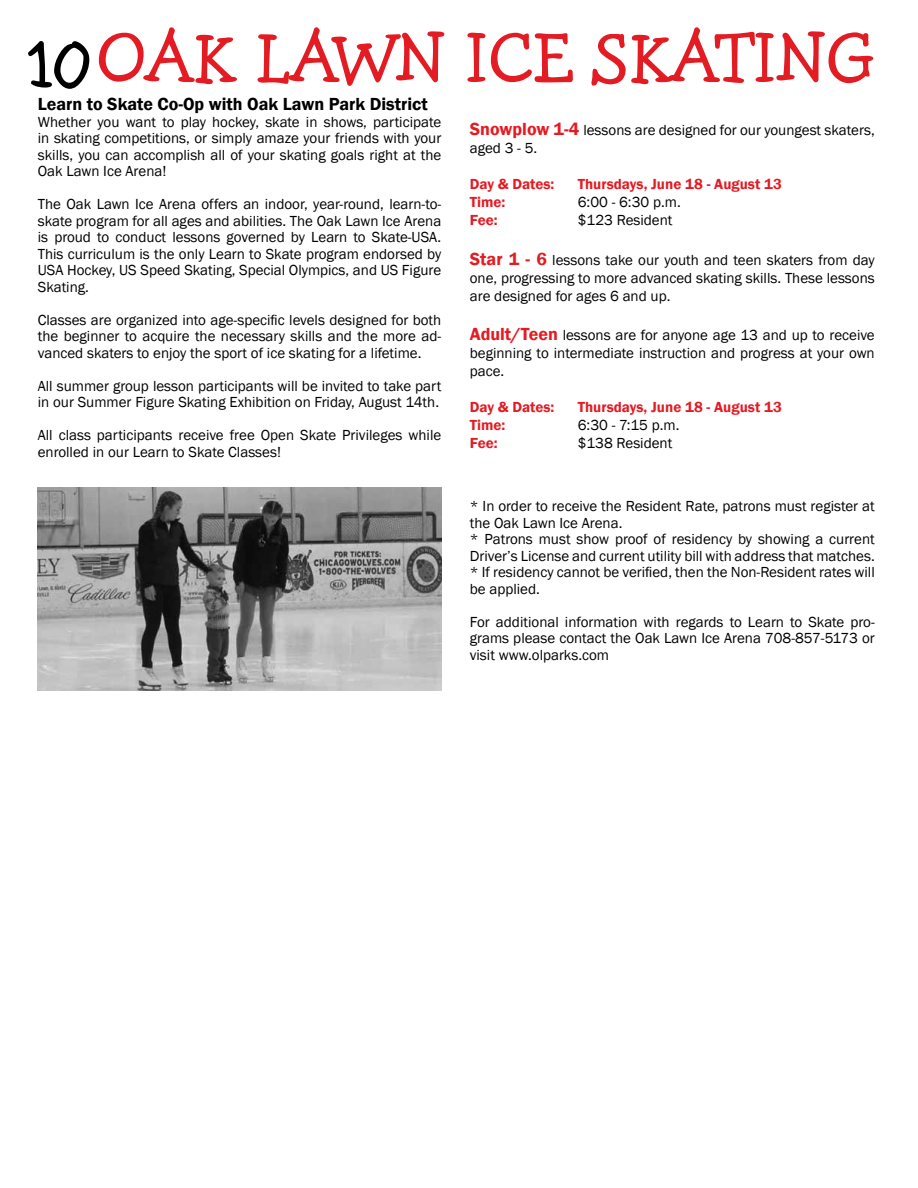
<style>
.page{position:relative;width:918px;height:1188px;background:#fff}
.page>*{position:absolute;margin:0;border:0;box-sizing:border-box;transform-origin:0 0}
.t1{font:75px "Hank BT";color:#e31b23}
.t2{font:600 18px "Franklin Gothic";color:#000}
.t3{font:15px/16.5px "Franklin Gothic";color:#000;text-align:justify}
.t4{font:600 15px "Franklin Gothic";color:#e31b23}
.s1{color:#000}
.s2{font-weight:600;font-size:18px;color:#e31b23}
</style>
<div class="page">
<img style="left:38px;top:487px;width:403px;height:203px">
<h1 class="t1" style="left:26px;top:14px;width:850px"><span class="s1">10</span>OAK LAWN ICE SKATING</h1>
<p class="t2" style="left:38px;top:93px;width:391px">Learn to Skate Co-Op with Oak Lawn Park District</p>
<p class="t3" style="left:38px;top:114px;width:405px">Whether you want to play hockey, skate in shows, participate in skating competitions, or simply amaze your friends with your skills, you can accomplish all of your skating goals right at the Oak Lawn Ice Arena!</p>
<p class="t3" style="left:38px;top:196px;width:405px">The Oak Lawn Ice Arena offers an indoor, year-round, learn-to&shy;skate program for all ages and abilities. The Oak Lawn Ice Arena is proud to conduct lessons governed by Learn to Skate-USA.<br>This curriculum is the only Learn to Skate program endorsed by USA Hockey, US Speed Skating, Special Olympics, and US Figure Skating.</p>
<p class="t3" style="left:38px;top:312px;width:405px">Classes are organized into age-specific levels designed for both the beginner to acquire the necessary skills and the more ad&shy;vanced skaters to enjoy the sport of ice skating for a lifetime.</p>
<p class="t3" style="left:38px;top:378px;width:405px">All summer group lesson participants will be invited to take part in our Summer Figure Skating Exhibition on Friday, August 14th.</p>
<p class="t3" style="left:38px;top:427px;width:405px">All class participants receive free Open Skate Privileges while enrolled in our Learn to Skate Classes!</p>
<p class="t3" style="left:470px;top:121px;width:407px;line-height:18px"><span class="s2">Snowplow 1-4</span> lessons are designed for our youngest skaters, aged 3 - 5.</p>
<p class="t4" style="left:470px;top:175px;width:86px">Day &amp; Dates:</p>
<p class="t4" style="left:578px;top:175px;width:206px">Thursdays, June 18 - August 13</p>
<p class="t4" style="left:470px;top:193px;width:37px">Time:</p>
<p class="t3" style="left:578px;top:194px;width:104px">6:00 - 6:30 p.m.</p>
<p class="t4" style="left:470px;top:211px;width:29px">Fee:</p>
<p class="t3" style="left:578px;top:212px;width:96px">$123 Resident</p>
<p class="t3" style="left:470px;top:251px;width:407px;line-height:18px"><span class="s2">Star 1 - 6</span> lessons take our youth and teen skaters from day one, progressing to more advanced skating skills. These lessons are designed for ages 6 and up.</p>
<p class="t3" style="left:470px;top:327px;width:407px;line-height:18px"><span class="s2">Adult/Teen</span> lessons are for anyone age 13 and up to receive beginning to intermediate instruction and progress at your own pace.</p>
<p class="t4" style="left:470px;top:398px;width:86px">Day &amp; Dates:</p>
<p class="t4" style="left:578px;top:398px;width:206px">Thursdays, June 18 - August 13</p>
<p class="t4" style="left:470px;top:416px;width:37px">Time:</p>
<p class="t3" style="left:578px;top:417px;width:103px">6:30 - 7:15 p.m.</p>
<p class="t4" style="left:470px;top:434px;width:29px">Fee:</p>
<p class="t3" style="left:578px;top:435px;width:96px">$138 Resident</p>
<p class="t3" style="left:470px;top:499px;width:407px;text-align:left">* In order to receive the Resident Rate, patrons must register at the Oak Lawn Ice Arena.<br>* Patrons must show proof of residency by showing a current Driver’s License and current utility bill with address that matches. * If residency cannot be verified, then the Non-Resident rates will be applied.</p>
<p class="t3" style="left:470px;top:614px;width:407px">For additional information with regards to Learn to Skate pro&shy;grams please contact the Oak Lawn Ice Arena 708-857-5173 or visit www.olparks.com</p>
</div>
